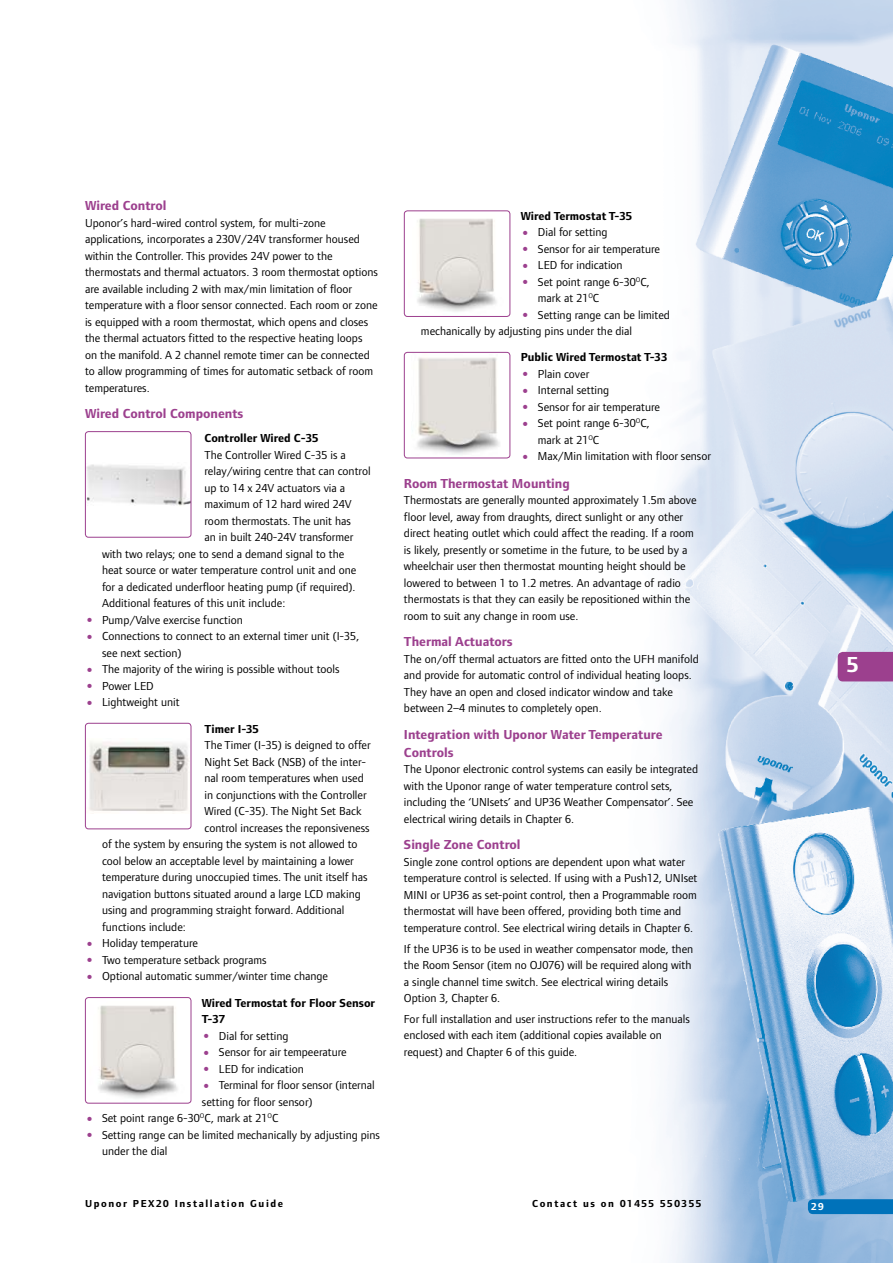
<style>
.page{position:relative;width:893px;height:1263px;background:#fff}
.page>*{position:absolute;margin:0;border:0;box-sizing:border-box;transform-origin:0 0}
.t1{font:700 22.5px "Foundry Form Sans";color:#fff}
.t2{font:700 13.5px/18px "Foundry Form Sans";color:#9c408e}
.t3{font:12px/16.5px "Foundry Form Sans";color:#000}
.t4{font:700 12px "Foundry Form Sans";color:#000}
.t5{font:700 10.5px "Foundry Form Sans";letter-spacing:.15em;color:#000}
.t6{font:700 10.5px "Foundry Form Sans";color:#fff}
.s1{font-weight:700;font-size:18px;color:#9c408e}
.s2{font-weight:700}
</style>
<div class="page">
<img style="left:472px;top:0;width:421px;height:1263px">
<div style="left:838px;top:652px;width:55px;height:29px;background:#9c408e"></div>
<img style="left:87px;top:464px;width:102px;height:42px">
<div style="left:85px;top:431px;width:106px;height:107px;border:1px solid #9c408e;border-radius:3px"></div>
<img style="left:89px;top:741px;width:100px;height:70px">
<div style="left:85px;top:723px;width:106px;height:106px;border:1px solid #9c408e;border-radius:3px"></div>
<img style="left:98px;top:1005px;width:80px;height:94px">
<div style="left:85px;top:997px;width:106px;height:106px;border:1px solid #9c408e;border-radius:3px"></div>
<img style="left:417px;top:212px;width:88px;height:103px">
<div style="left:404px;top:210px;width:106px;height:107px;border:1px solid #9c408e;border-radius:3px"></div>
<img style="left:417px;top:354px;width:86px;height:102px">
<div style="left:404px;top:352px;width:106px;height:106px;border:1px solid #9c408e;border-radius:3px"></div>
<svg style="left:808px;top:1199px;width:85px;height:15px"></svg>
<p class="t2" style="left:85px;top:197px;width:83px">Wired Control</p>
<p class="t3" style="left:85px;top:214px;width:295px">Uponor’s hard-wired control system, for multi-zone applications, incorporates a 230V/24V transformer housed within the Controller. This provides 24V power to the thermostats and thermal actuators. 3 room thermostat options are available including 2 with max/min limitation of floor temperature with a floor sensor connected. Each room or zone is equipped with a room thermostat, which opens and closes the thermal actuators fitted to the respective heating loops<br>on the manifold. A 2 channel remote timer can be connected to allow programming of times for automatic setback of room temperatures.</p>
<p class="t2" style="left:85px;top:405px;width:160px">Wired Control Components</p>
<p class="t4" style="left:205px;top:431px;width:115px">Controller Wired C-35</p>
<p class="t3" style="left:205px;top:446px;width:143px">The Controller Wired C-35 is a</p>
<p class="t3" style="left:205px;top:463px;width:168px">relay/wiring centre that can control</p>
<p class="t3" style="left:205px;top:479px;width:142px">up to 14 x 24V actuators via a</p>
<p class="t3" style="left:205px;top:496px;width:149px">maximum of 12 hard wired 24V</p>
<p class="t3" style="left:205px;top:512px;width:148px">room thermostats. The unit has</p>
<p class="t3" style="left:205px;top:529px;width:150px">an in built 240-24V transformer</p>
<p class="t3" style="left:102px;top:545px;width:244px">with two relays; one to send a demand signal to the</p>
<p class="t3" style="left:102px;top:562px;width:256px">heat source or water temperature control unit and one</p>
<p class="t3" style="left:102px;top:578px;width:255px">for a dedicated underfloor heating pump (if required).</p>
<p class="t3" style="left:102px;top:595px;width:185px">Additional features of this unit include:</p>
<p class="t3" style="left:85px;top:611px;width:159px"><span class="s1">•</span> Pump/Valve exercise function</p>
<p class="t3" style="left:102px;top:628px;width:259px;text-indent:-17px"><span class="s1">•</span> Connections to connect to an external timer unit (I-35, see next section)</p>
<p class="t3" style="left:85px;top:661px;width:256px"><span class="s1">•</span> The majority of the wiring is possible without tools</p>
<p class="t3" style="left:85px;top:677px;width:70px"><span class="s1">•</span> Power LED</p>
<p class="t3" style="left:85px;top:694px;width:96px"><span class="s1">•</span> Lightweight unit</p>
<p class="t4" style="left:205px;top:722px;width:56px">Timer I-35</p>
<p class="t3" style="left:205px;top:737px;width:168px">The Timer (I-35) is deigned to offer</p>
<p class="t3" style="left:205px;top:753px;width:163px">Night Set Back (NSB) of the inter-</p>
<p class="t3" style="left:205px;top:770px;width:161px">nal room temperatures when used</p>
<p class="t3" style="left:205px;top:786px;width:164px">in conjunctions with the Controller</p>
<p class="t3" style="left:205px;top:803px;width:159px">Wired (C-35). The Night Set Back</p>
<p class="t3" style="left:205px;top:819px;width:167px">control increases the reponsiveness</p>
<p class="t3" style="left:102px;top:836px;width:257px">of the system by ensuring the system is not allowed to</p>
<p class="t3" style="left:102px;top:852px;width:253px">cool below an acceptable level by maintaining a lower</p>
<p class="t3" style="left:102px;top:869px;width:267px">temperature during unoccupied times. The unit itself has</p>
<p class="t3" style="left:102px;top:885px;width:260px">navigation buttons situated around a large LCD making</p>
<p class="t3" style="left:102px;top:902px;width:244px">using and programming straight forward. Additional</p>
<p class="t3" style="left:102px;top:918px;width:85px">functions include:</p>
<p class="t3" style="left:85px;top:935px;width:115px"><span class="s1">•</span> Holiday temperature</p>
<p class="t3" style="left:85px;top:951px;width:183px"><span class="s1">•</span> Two temperature setback programs</p>
<p class="t3" style="left:202px;top:963px;width:175px;line-height:26.1px;text-indent:-117px"><span class="s1">•</span> Optional automatic summer/winter time change<br><span class="s2">Wired Termostat for Floor Sensor</span></p>
<p class="t4" style="left:202px;top:1012px;width:25px">T-37</p>
<p class="t3" style="left:202px;top:1027px;width:88px"><span class="s1">•</span> Dial for setting</p>
<p class="t3" style="left:202px;top:1044px;width:146px"><span class="s1">•</span> Sensor for air tempeerature</p>
<p class="t3" style="left:202px;top:1060px;width:103px"><span class="s1">•</span> LED for indication</p>
<p class="t3" style="left:202px;top:1077px;width:174px"><span class="s1">•</span> Terminal for floor sensor (internal setting for floor sensor)</p>
<p class="t3" style="left:85px;top:1110px;width:195px"><span class="s1">•</span> Set point range 6-30<sup>O</sup>C, mark at 21<sup>O</sup>C</p>
<p class="t3" style="left:102px;top:1126px;width:279px;text-indent:-17px"><span class="s1">•</span> Setting range can be limited mechanically by adjusting pins under the dial</p>
<p class="t4" style="left:521px;top:209px;width:113px">Wired Termostat T-35</p>
<p class="t3" style="left:521px;top:224px;width:88px"><span class="s1">•</span> Dial for setting</p>
<p class="t3" style="left:521px;top:240px;width:141px"><span class="s1">•</span> Sensor for air temperature</p>
<p class="t3" style="left:521px;top:257px;width:103px"><span class="s1">•</span> LED for indication</p>
<p class="t3" style="left:538px;top:273px;width:114px;text-indent:-17px"><span class="s1">•</span> Set point range 6-30<sup>O</sup>C, mark at 21<sup>O</sup>C</p>
<p class="t3" style="left:421px;top:306px;width:250px;text-indent:100px"><span class="s1">•</span> Setting range can be limited mechanically by adjusting pins under the dial</p>
<p class="t4" style="left:521px;top:351px;width:148px">Public Wired Termostat T-33</p>
<p class="t3" style="left:521px;top:365px;width:70px"><span class="s1">•</span> Plain cover</p>
<p class="t3" style="left:521px;top:382px;width:90px"><span class="s1">•</span> Internal setting</p>
<p class="t3" style="left:521px;top:398px;width:141px"><span class="s1">•</span> Sensor for air temperature</p>
<p class="t3" style="left:538px;top:415px;width:114px;text-indent:-17px"><span class="s1">•</span> Set point range 6-30<sup>O</sup>C, mark at 21<sup>O</sup>C</p>
<p class="t3" style="left:521px;top:448px;width:192px"><span class="s1">•</span> Max/Min limitation with floor sensor</p>
<p class="t2" style="left:404px;top:474px;width:167px">Room Thermostat Mounting</p>
<p class="t3" style="left:404px;top:492px;width:294px">Thermostats are generally mounted approximately 1.5m above floor level, away from draughts, direct sunlight or any other direct heating outlet which could affect the reading. If a room is likely, presently or sometime in the future, to be used by a wheelchair user then thermostat mounting height should be lowered to between 1 to 1.2 metres. An advantage of radio thermostats is that they can easily be repositioned within the room to suit any change in room use.</p>
<p class="t2" style="left:404px;top:633px;width:110px">Thermal Actuators</p>
<p class="t3" style="left:404px;top:650px;width:296px">The on/off thermal actuators are fitted onto the UFH manifold and provide for automatic control of individual heating loops.<br>They have an open and closed indicator window and take between 2–4 minutes to completely open.</p>
<p class="t2" style="left:404px;top:725px;width:260px">Integration with Uponor Water Temperature<br>Controls</p>
<p class="t3" style="left:404px;top:761px;width:296px">The Uponor electronic control systems can easily be integrated with the Uponor range of water temperature control sets, including the ‘UNIsets’ and UP36 Weather Compensator’. See electrical wiring details in Chapter 6.</p>
<p class="t2" style="left:404px;top:836px;width:118px">Single Zone Control</p>
<p class="t3" style="left:404px;top:853px;width:295px">Single zone control options are dependent upon what water temperature control is selected. If using with a Push12, UNIset MINI or UP36 as set-point control, then a Programmable room thermostat will have been offered, providing both time and temperature control. See electrical wiring details in Chapter 6.</p>
<p class="t3" style="left:404px;top:940px;width:291px">If the UP36 is to be used in weather compensator mode, then the Room Sensor (item no OJ076) will be required along with a single channel time switch. See electrical wiring details Option 3, Chapter 6.</p>
<p class="t3" style="left:404px;top:1010px;width:287px">For full installation and user instructions refer to the manuals enclosed with each item (additional copies available on request) and Chapter 6 of this guide.</p>
<p class="t5" style="left:85px;top:1198px;width:200px">Uponor PEX20 Installation Guide</p>
<p class="t5" style="left:532px;top:1198px;width:171px">Contact us on 01455 550355</p>
<p class="t6" style="left:811px;top:1200px;width:14px">29</p>
<h1 class="t1" style="left:847px;top:652px;width:13px">5</h1>
</div>
